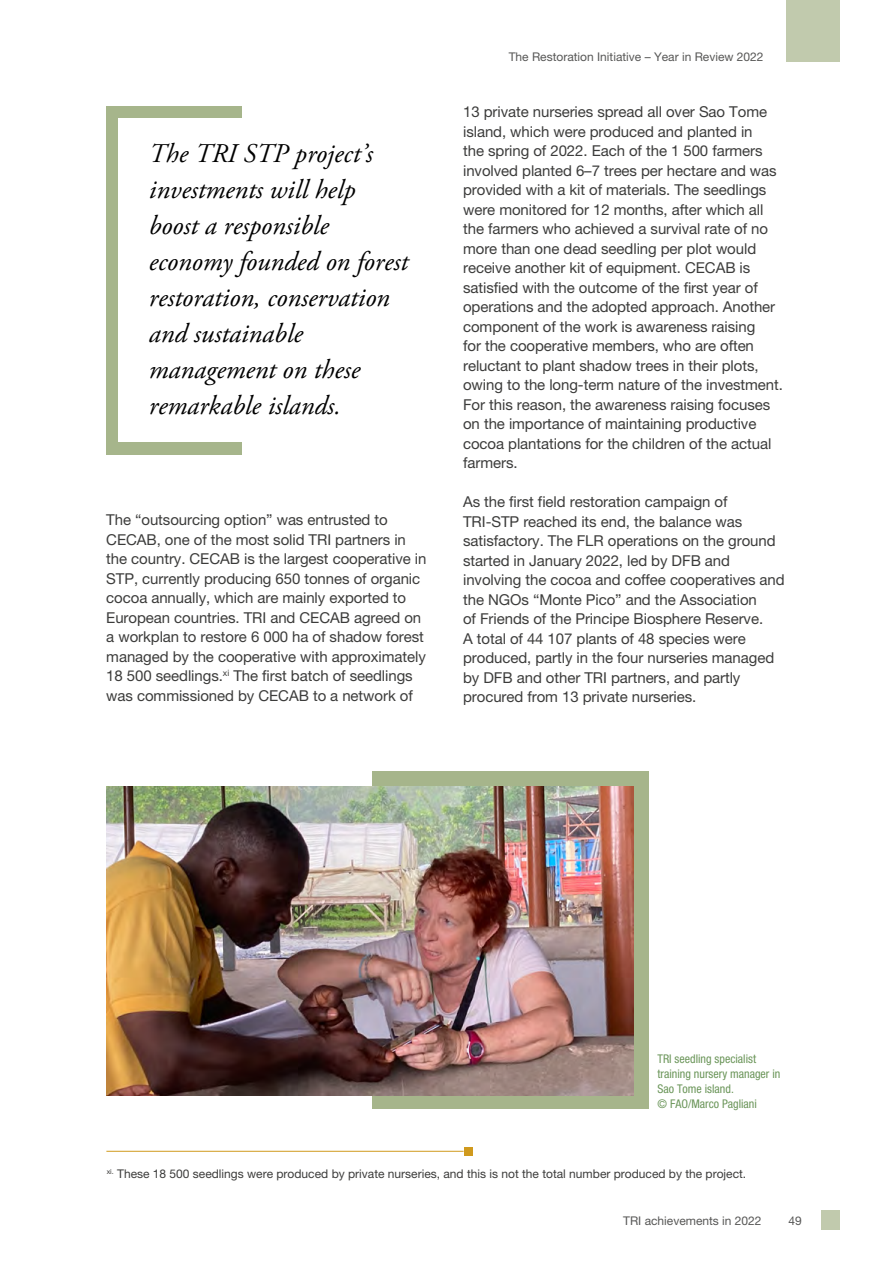
<style>
.page{position:relative;width:893px;height:1263px;background:#fff}
.page>*{position:absolute;margin:0;border:0;box-sizing:border-box;transform-origin:0 0}
.t1{font:italic 27px/36px "Adobe Garamond Pro";color:#000}
.t2{font:15px/19.5px "Helvetica Neue LT Std";letter-spacing:-.005em;color:#3c3c3b}
.t3{font:12px "Helvetica Neue LT Std";color:#3c3c3b}
.t4{font:condensed 12px/15px "Helvetica Neue LT Std";color:#467b30}
.t5{font:12px "Helvetica Neue LT Std";color:#575756}
</style>
<div class="page">
<div style="left:106px;top:106px;width:135px;height:349px;background:#a6b58b"></div>
<div style="left:118px;top:118px;width:147px;height:323px;background:#fff"></div>
<div style="left:373px;top:771px;width:276px;height:338px;background:#a6b58b"></div>
<img style="left:106px;top:787px;width:528px;height:309px">
<hr style="left:106px;top:1151px;width:358px;height:1px;background:#d09a1d">
<div style="left:464px;top:1147px;width:8px;height:8px;background:#d09a1d"></div>
<div style="left:821px;top:1211px;width:19px;height:19px;background:#c1caad"></div>
<div style="left:787px;top:0;width:53px;height:62px;background:#c1caad"></div>
<h1 class="t1" style="left:149px;top:136px;width:261px">The TRI STP project’s investments will help boost a responsible economy founded on forest restoration, conservation and sustainable management on these remarkable islands.</h1>
<p class="t2" style="left:106px;top:510px;width:322px">The “outsourcing option” was entrusted to CECAB, one of the most solid TRI partners in the country. CECAB is the largest cooperative in STP, currently producing 650 tonnes of organic cocoa annually, which are mainly exported to European countries. TRI and CECAB agreed on a workplan to restore 6 000 ha of shadow forest managed by the cooperative with approximately 18 500 seedlings.<sup>xi</sup> The first batch of seedlings was commissioned by CECAB to a network of</p>
<p class="t5" style="left:509px;top:50px;width:256px">The Restoration Initiative – Year in Review 2022</p>
<p class="t2" style="left:463px;top:102px;width:321px">13 private nurseries spread all over Sao Tome island, which were produced and planted in<br>the spring of 2022. Each of the 1 500 farmers involved planted 6–7 trees per hectare and was provided with a kit of materials. The seedlings were monitored for 12 months, after which all the farmers who achieved a survival rate of no more than one dead seedling per plot would receive another kit of equipment. CECAB is satisfied with the outcome of the first year of operations and the adopted approach. Another component of the work is awareness raising<br>for the cooperative members, who are often reluctant to plant shadow trees in their plots, owing to the long-term nature of the investment.<br>For this reason, the awareness raising focuses on the importance of maintaining productive cocoa plantations for the children of the actual farmers.</p>
<p class="t2" style="left:463px;top:492px;width:323px">As the first field restoration campaign of TRI-STP reached its end, the balance was satisfactory. The FLR operations on the ground started in January 2022, led by DFB and involving the cocoa and coffee cooperatives and the NGOs “Monte Pico” and the Association<br>of Friends of the Principe Biosphere Reserve.<br>A total of 44 107 plants of 48 species were produced, partly in the four nurseries managed by DFB and other TRI partners, and partly procured from 13 private nurseries.</p>
<p class="t4" style="left:657px;top:1051px;width:124px">TRI seedling specialist training nursery manager in<br>Sao Tome island.<br>© FAO/Marco Pagliani</p>
<p class="t3" style="left:107px;top:1166px;width:641px"><sup>xi.</sup> These 18 500 seedlings were produced by private nurseries, and this is not the total number produced by the project.</p>
<p class="t5" style="left:623px;top:1213px;width:140px">TRI achievements in 2022</p>
<p class="t5" style="left:788px;top:1213px;width:15px">49</p>
</div>
